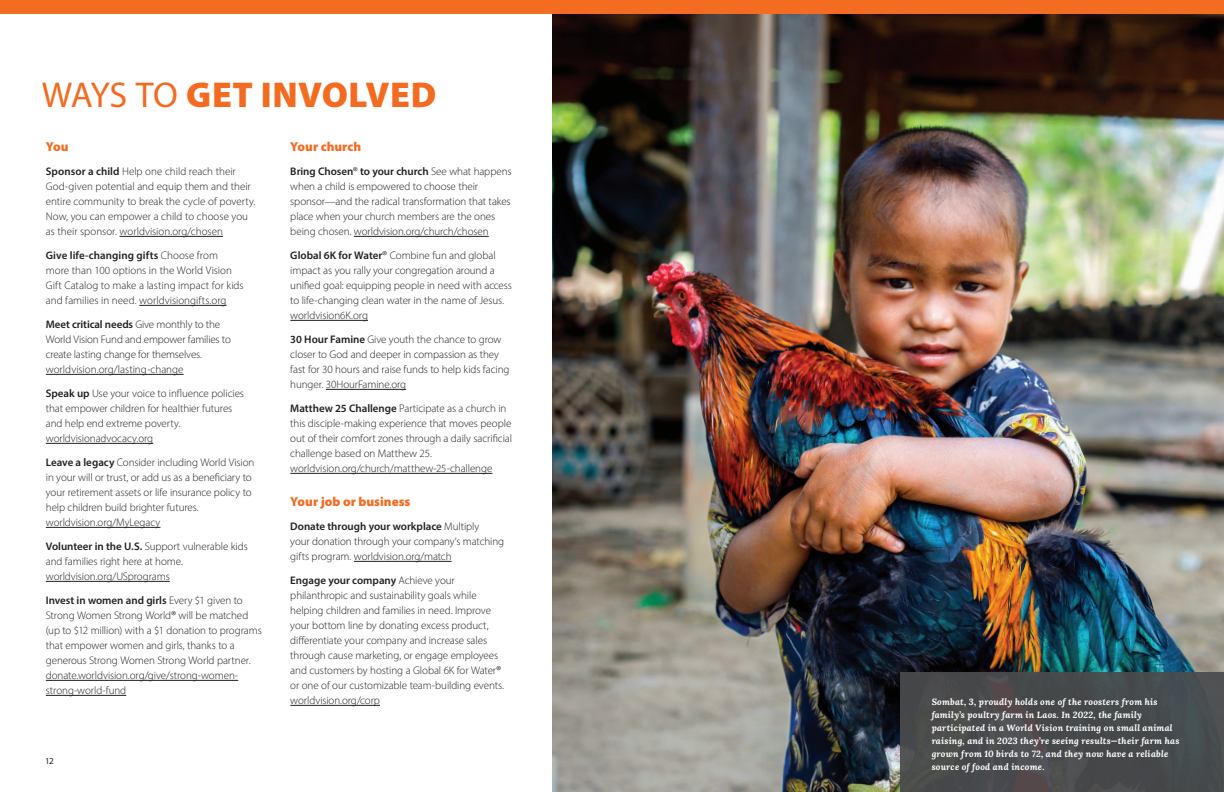
<style>
.page{position:relative;width:1224px;height:792px;background:#fff}
.page>*{position:absolute;margin:0;border:0;box-sizing:border-box;transform-origin:0 0}
.t1{font:900 36px "Myriad Pro";letter-spacing:.01em;color:#f36b21}
.t2{font:900 13px "Myriad Pro";color:#f36b21}
.t3{font:300 11px/15px "Myriad Pro";letter-spacing:-.005em;color:#231f20}
.t4{font:italic 700 9px/13px "Lora";letter-spacing:.025em;color:#fff}
.t5{font:9px "Myriad Pro";color:#231f20}
.s1{font-weight:400}
.s2{font-weight:600}
.s3{font-size:13px}
</style>
<div class="page">
<hr style="left:120px;top:236px;width:103px;height:1px;background:#231f20">
<hr style="left:139px;top:305px;width:88px;height:1px;background:#231f20">
<hr style="left:46px;top:374px;width:138px;height:1px;background:#231f20">
<hr style="left:46px;top:443px;width:107px;height:1px;background:#231f20">
<hr style="left:46px;top:527px;width:114px;height:1px;background:#231f20">
<hr style="left:46px;top:581px;width:124px;height:1px;background:#231f20">
<hr style="left:46px;top:680px;width:192px;height:1px;background:#231f20">
<hr style="left:46px;top:695px;width:80px;height:1px;background:#231f20">
<hr style="left:354px;top:236px;width:135px;height:1px;background:#231f20">
<hr style="left:290px;top:320px;width:78px;height:1px;background:#231f20">
<hr style="left:326px;top:389px;width:80px;height:1px;background:#231f20">
<hr style="left:290px;top:473px;width:202px;height:1px;background:#231f20">
<hr style="left:354px;top:561px;width:98px;height:1px;background:#231f20">
<hr style="left:290px;top:705px;width:90px;height:1px;background:#231f20">
<img style="left:553px;top:14px;width:671px;height:778px">
<div style="left:900px;top:673px;width:324px;height:119px;background:#464a4b"></div>
<div style="left:0;top:0;width:1224px;height:14px;background:#f36c21"></div>
<h1 class="t1" style="left:42px;top:71px;width:396px"><span class="s1">WAYS TO</span> GET INVOLVED</h1>
<p class="t2" style="left:290px;top:138px;width:72px">Your church</p>
<p class="t3" style="left:290px;top:164px;width:223px"><span class="s2">Bring Chosen</span><span class="s3">®</span> <span class="s2">to your church</span> See what happens when a child is empowered to choose their sponsor—and the radical transformation that takes place when your church members are the ones being chosen. worldvision.org/church/chosen</p>
<p class="t3" style="left:290px;top:248px;width:223px"><span class="s2">Global 6K for Water</span><span class="s3">®</span> Combine fun and global impact as you rally your congregation around a unified goal: equipping people in need with access to life-changing clean water in the name of Jesus. worldvision6K.org</p>
<p class="t3" style="left:290px;top:332px;width:221px"><span class="s2">30 Hour Famine</span> Give youth the chance to grow closer to God and deeper in compassion as they fast for 30 hours and raise funds to help kids facing hunger. 30HourFamine.org</p>
<p class="t3" style="left:290px;top:401px;width:223px"><span class="s2">Matthew 25 Challenge</span> Participate as a church in this disciple-making experience that moves people out of their comfort zones through a daily sacrificial challenge based on Matthew 25. worldvision.org/church/matthew-25-challenge</p>
<p class="t2" style="left:290px;top:493px;width:122px">Your job or business</p>
<p class="t3" style="left:290px;top:519px;width:215px"><span class="s2">Donate through your workplace</span> Multiply<br>your donation through your company’s matching gifts program. worldvision.org/match</p>
<p class="t3" style="left:290px;top:573px;width:215px"><span class="s2">Engage your company</span> Achieve your philanthropic and sustainability goals while helping children and families in need. Improve your bottom line by donating excess product, differentiate your company and increase sales through cause marketing, or engage employees and customers by hosting a Global 6K for Water<span class="s3">® </span>or one of our customizable team-building events. worldvision.org/corp</p>
<p class="t2" style="left:46px;top:138px;width:24px">You</p>
<p class="t3" style="left:46px;top:164px;width:211px"><span class="s2">Sponsor a child</span> Help one child reach their God-given potential and equip them and their entire community to break the cycle of poverty.<br>Now, you can empower a child to choose you as their sponsor. worldvision.org/chosen</p>
<p class="t3" style="left:46px;top:248px;width:199px"><span class="s2">Give life-changing gifts</span> Choose from more than 100 options in the World Vision Gift Catalog to make a lasting impact for kids and families in need. worldvisiongifts.org</p>
<p class="t3" style="left:46px;top:317px;width:187px"><span class="s2">Meet critical needs</span> Give monthly to the World Vision Fund and empower families to create lasting change for themselves. worldvision.org/lasting-change</p>
<p class="t3" style="left:46px;top:386px;width:200px"><span class="s2">Speak up</span> Use your voice to influence policies that empower children for healthier futures and help end extreme poverty. worldvisionadvocacy.org</p>
<p class="t3" style="left:46px;top:455px;width:210px"><span class="s2">Leave a legacy</span> Consider including World Vision in your will or trust, or add us as a beneficiary to your retirement assets or life insurance policy to help children build brighter futures. worldvision.org/MyLegacy</p>
<p class="t3" style="left:46px;top:539px;width:203px"><span class="s2">Volunteer in the U.S.</span> Support vulnerable kids and families right here at home. worldvision.org/USprograms</p>
<p class="t3" style="left:46px;top:593px;width:217px"><span class="s2">Invest in women and girls</span> Every $1 given to Strong Women Strong World<span class="s3">®</span> will be matched (up to $12 million) with a $1 donation to programs that empower women and girls, thanks to a generous Strong Women Strong World partner. donate.worldvision.org/give/strong-women&shy;strong-world-fund</p>
<p class="t5" style="left:45px;top:755px;width:10px">12</p>
<p class="t4" style="left:932px;top:695px;width:249px">Sombat, 3, proudly holds one of the roosters from his family’s poultry farm in Laos. In 2022, the family participated in a World Vision training on small animal raising, and in 2023 they’re seeing results—their farm has grown from 10 birds to 72, and they now have a reliable source of food and income.</p>
</div>
